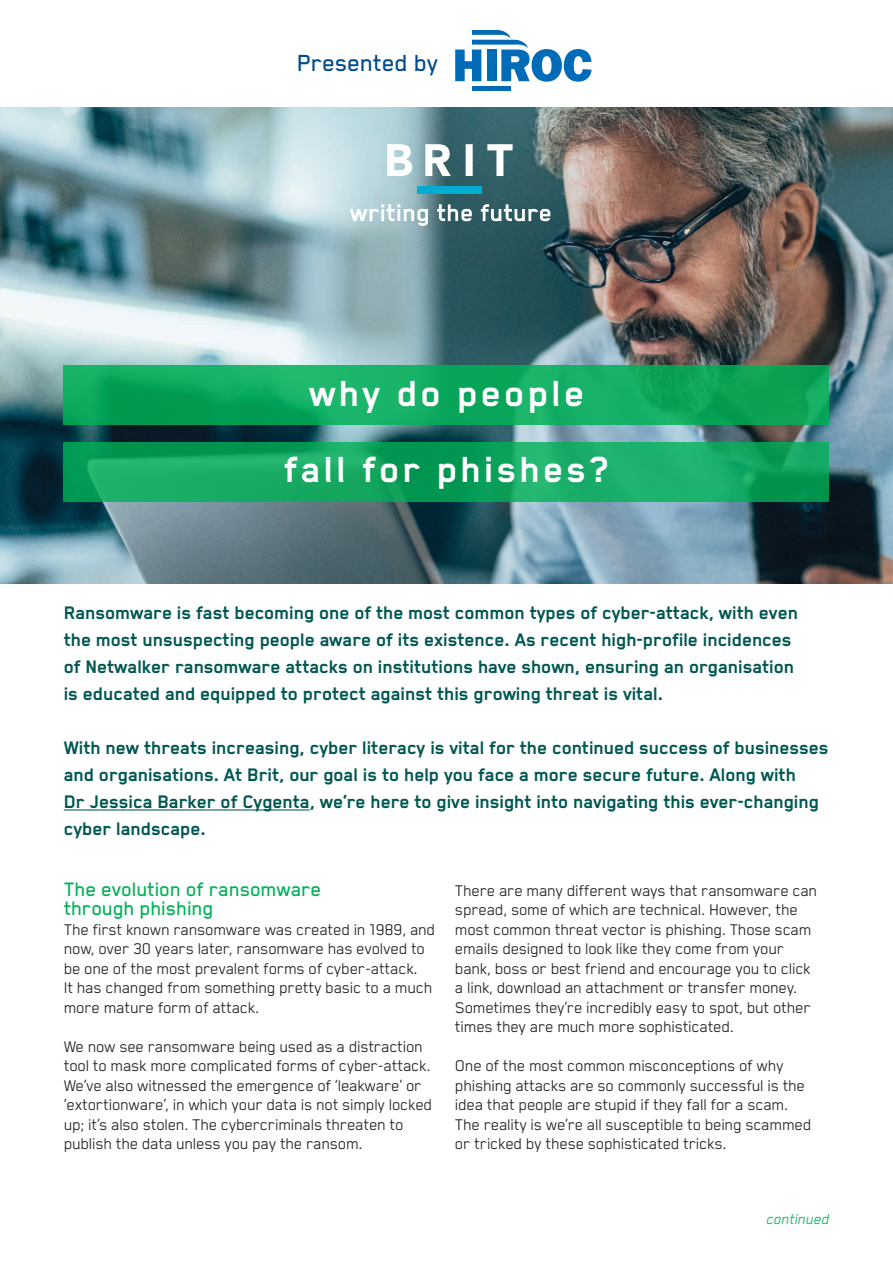
<style>
.page{position:relative;width:893px;height:1263px;background:#fff}
.page>*{position:absolute;margin:0;border:0;box-sizing:border-box;transform-origin:0 0}
.t1{font:700 42px/76.5px "Blender";letter-spacing:.08em;color:#fff;text-align:center}
.t2{font:500 27px "Blender";color:#004c8d}
.t3{font:500 22.5px/19.5px "Blender";color:#00b157}
.t4{font:700 21px/27px "Blender";color:#005751}
.t5{font:18px/19.5px "Blender";letter-spacing:-.01em;color:#231f20}
.t6{font:italic 16.5px "Blender";color:#00b157}
</style>
<div class="page">
<img style="left:0;top:107px;width:893px;height:477px">
<svg style="left:387px;top:144px;width:126px;height:32px"></svg>
<div style="left:417px;top:187px;width:65px;height:7px;background:#00add0"></div>
<svg style="left:350px;top:204px;width:78px;height:22px"></svg>
<svg style="left:437px;top:204px;width:35px;height:17px"></svg>
<svg style="left:481px;top:204px;width:69px;height:17px"></svg>
<svg style="left:64px;top:366px;width:765px;height:59px;background:#0ea95e"></svg>
<svg style="left:64px;top:442px;width:765px;height:60px;background:#13a661"></svg>
<hr style="left:64px;top:809px;width:246px;height:1px;background:#005751">
<div style="left:472px;top:86px;width:39px;height:5px;background:#006bb7"></div>
<svg style="left:455px;top:30px;width:136px;height:52px"></svg>
<h2 class="t2" style="left:297px;top:49px;width:143px">Presented by</h2>
<h1 class="t1" style="left:284px;top:354px;width:327px">why do people fall for phishes?</h1>
<p class="t4" style="left:64px;top:599px;width:736px">Ransomware is fast becoming one of the most common types of cyber-attack, with even the most unsuspecting people aware of its existence. As recent high-profile incidences of Netwalker ransomware attacks on institutions have shown, ensuring an organisation is educated and equipped to protect against this growing threat is vital.</p>
<p class="t4" style="left:64px;top:734px;width:766px">With new threats increasing, cyber literacy is vital for the continued success of businesses and organisations. At Brit, our goal is to help you face a more secure future. Along with<br>Dr Jessica Barker of Cygenta, we’re here to give insight into navigating this ever-changing cyber landscape.</p>
<p class="t3" style="left:64px;top:879px;width:259px">The evolution of ransomware through phishing</p>
<p class="t5" style="left:64px;top:919px;width:373px">The first known ransomware was created in 1989, and now, over 30 years later, ransomware has evolved to be one of the most prevalent forms of cyber-attack.<br>It has changed from something pretty basic to a much more mature form of attack.</p>
<p class="t5" style="left:64px;top:1036px;width:370px">We now see ransomware being used as a distraction tool to mask more complicated forms of cyber-attack.<br>We’ve also witnessed the emergence of ‘leakware’ or ‘extortionware’, in which your data is not simply locked up; it’s also stolen. The cybercriminals threaten to publish the data unless you pay the ransom.</p>
<p class="t5" style="left:455px;top:880px;width:364px">There are many different ways that ransomware can spread, some of which are technical. However, the most common threat vector is phishing. Those scam emails designed to look like they come from your bank, boss or best friend and encourage you to click a link, download an attachment or transfer money.<br>Sometimes they’re incredibly easy to spot, but other times they are much more sophisticated.</p>
<p class="t5" style="left:455px;top:1056px;width:358px">One of the most common misconceptions of why phishing attacks are so commonly successful is the idea that people are stupid if they fall for a scam.<br>The reality is we’re all susceptible to being scammed or tricked by these sophisticated tricks.</p>
<p class="t6" style="left:766px;top:1211px;width:64px">continued</p>
</div>
